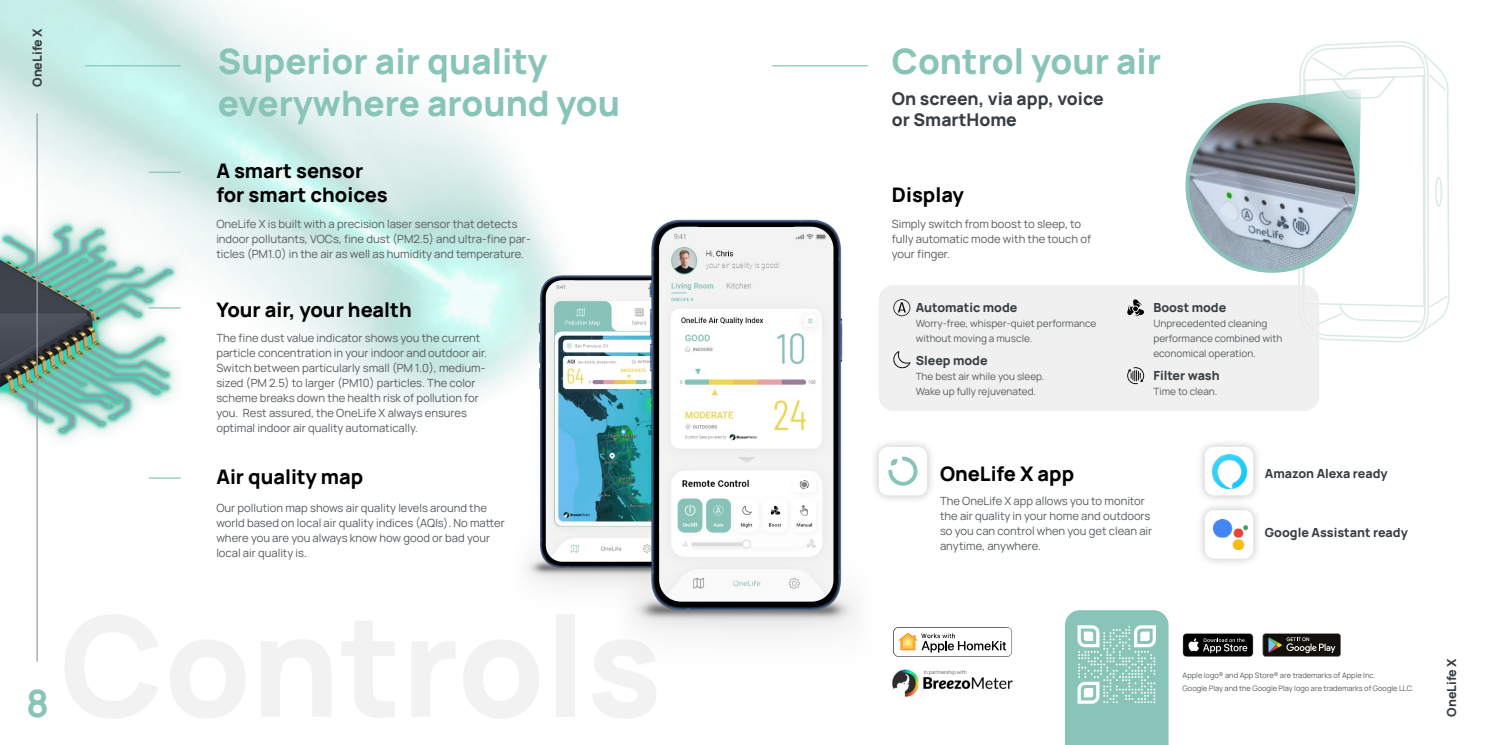
<style>
.page{position:relative;width:1489px;height:745px;background:#fff}
.page>*{position:absolute;margin:0;border:0;box-sizing:border-box;transform-origin:0 0}
.t1{font:700 37.5px "Manrope";color:#89c4b8}
.t2{font:800 35px/42px "Manrope";color:#89c4b8}
.t3{font:800 20px/24px "Manrope";color:#000}
.t4{font:800 17.5px/21px "Manrope";color:#383e42}
.t5{font:800 12.5px "Manrope";color:#383e42}
.t6{font:11.25px/15px "Manrope";color:#565b5e}
.t7{font:10px/15px "Manrope";color:#565b5e}
.t8{font:7.5px/12.5px "Manrope";color:#565b5e}
.t9{font:5px "Manrope";color:#565b5e}
</style>
<div class="page">
<svg style="left:1321px;top:85px;width:128px;height:258px"></svg>
<svg style="left:1307px;top:41px;width:135px;height:298px"></svg>
<div style="left:878px;top:285px;width:441px;height:126px;background:#ededed;border-radius:15px"></div>
<hr style="left:85px;top:65px;width:96px;height:1px;background:#89c4b8">
<hr style="left:772px;top:65px;width:95px;height:1px;background:#89c4b8">
<svg style="left:897px;top:627px;width:115px;height:29px"></svg>
<img style="left:892px;top:669px;width:121px;height:29px">
<svg style="left:897px;top:299px;width:13px;height:17px"></svg>
<svg style="left:1127px;top:299px;width:17px;height:17px"></svg>
<svg style="left:897px;top:351px;width:13px;height:17px"></svg>
<img style="left:1187px;top:101px;width:169px;height:170px;border-radius:85px">
<svg style="left:1220px;top:54px;width:228px;height:277px"></svg>
<img style="left:0;top:152px;width:241px;height:327px">
<img style="left:494px;top:268px;width:96px;height:317px">
<img style="left:546px;top:280px;width:44px;height:281px">
<img style="left:590px;top:219px;width:307px;height:456px">
<img style="left:659px;top:227px;width:174px;height:374px">
<hr style="left:36px;top:113px;width:2px;height:548px;background:#9c9fa0">
<div style="left:869px;top:438px;width:67px;height:66px;background:#000;opacity:.25"></div>
<div style="left:878px;top:446px;width:49px;height:49px;background:#fff;border-radius:9px"></div>
<div style="left:1195px;top:438px;width:67px;height:66px;background:#000;opacity:.25"></div>
<div style="left:1204px;top:446px;width:49px;height:49px;background:#fff;border-radius:9px"></div>
<div style="left:1195px;top:501px;width:67px;height:66px;background:#000;opacity:.25"></div>
<div style="left:1204px;top:509px;width:49px;height:49px;background:#fff;border-radius:9px"></div>
<svg style="left:888px;top:456px;width:29px;height:29px"></svg>
<img style="left:1212px;top:454px;width:33px;height:34px">
<img style="left:1213px;top:519px;width:34px;height:30px">
<svg style="left:1065px;top:610px;width:103px;height:134px"></svg>
<svg style="left:1262px;top:633px;width:78px;height:23px"></svg>
<svg style="left:1182px;top:633px;width:71px;height:23px"></svg>
<hr style="left:149px;top:477px;width:32px;height:1px;background:#89c4b8">
<svg style="left:1127px;top:367px;width:17px;height:17px"></svg>
<p class="t5" style="left:28px;top:87px;width:60px;rotate:-90deg">OneLife X</p>
<h1 class="t1" style="left:26px;top:676px;width:24px">8</h1>
<h2 class="t2" style="left:218px;top:39px;width:404px">Superior air quality everywhere around you</h2>
<h2 class="t2" style="left:891px;top:39px;width:271px">Control your air</h2>
<h3 class="t4" style="left:891px;top:88px;width:213px">On screen, via app, voice or SmartHome</h3>
<h3 class="t3" style="left:216px;top:158px;width:173px">A smart sensor for smart choices</h3>
<p class="t6" style="left:216px;top:215px;width:316px">OneLife X is built with a precision laser sensor that detects indoor pollutants, VOCs, fine dust (PM2.5) and ultra-fine par&shy;ticles (PM1.0) in the air as well as humidity and temperature.</p>
<h3 class="t3" style="left:216px;top:297px;width:197px">Your air, your health</h3>
<p class="t6" style="left:216px;top:330px;width:272px">The fine dust value indicator shows you the current particle concentration in your indoor and outdoor air.<br>Switch between particularly small (PM 1.0), medium&shy;sized (PM 2.5) to larger (PM10) particles. The color scheme breaks down the health risk of pollution for you. Rest assured, the OneLife X always ensures optimal indoor air quality automatically.</p>
<h3 class="t3" style="left:216px;top:464px;width:148px">Air quality map</h3>
<p class="t6" style="left:216px;top:500px;width:290px">Our pollution map shows air quality levels around the world based on local air quality indices (AQIs). No matter where you are you always know how good or bad your local air quality is.</p>
<h3 class="t3" style="left:891px;top:182px;width:73px">Display</h3>
<p class="t6" style="left:891px;top:215px;width:201px">Simply switch from boost to sleep, to fully automatic mode with the touch of your finger.</p>
<p class="t5" style="left:915px;top:298px;width:103px">Automatic mode</p>
<p class="t7" style="left:915px;top:315px;width:182px">Worry-free, whisper-quiet performance without moving a muscle.</p>
<p class="t5" style="left:915px;top:351px;width:73px">Sleep mode</p>
<p class="t7" style="left:915px;top:368px;width:130px">The best air while you sleep.<br>Wake up fully rejuvenated.</p>
<p class="t5" style="left:1153px;top:298px;width:74px">Boost mode</p>
<p class="t7" style="left:1153px;top:315px;width:131px">Unprecedented cleaning performance combined with economical operation.</p>
<p class="t5" style="left:1153px;top:366px;width:68px">Filter wash</p>
<p class="t7" style="left:1153px;top:383px;width:65px">Time to clean.</p>
<h3 class="t3" style="left:940px;top:460px;width:136px">OneLife X app</h3>
<p class="t5" style="left:1264px;top:464px;width:124px">Amazon Alexa ready</p>
<p class="t6" style="left:940px;top:492px;width:214px">The OneLife X app allows you to monitor the air quality in your home and outdoors so you can control when you get clean air anytime, anywhere.</p>
<p class="t5" style="left:1264px;top:523px;width:144px">Google Assistant ready</p>
<p class="t9" style="left:923px;top:667px;width:44px">In partnership with</p>
<p class="t8" style="left:1182px;top:668px;width:232px">Apple logo® and App Store® are trademarks of Apple Inc.<br>Google Play and the Google Play logo are trademarks of Google LLC.</p>
<p class="t5" style="left:1442px;top:716px;width:60px;rotate:-90deg">OneLife X</p>
</div>
